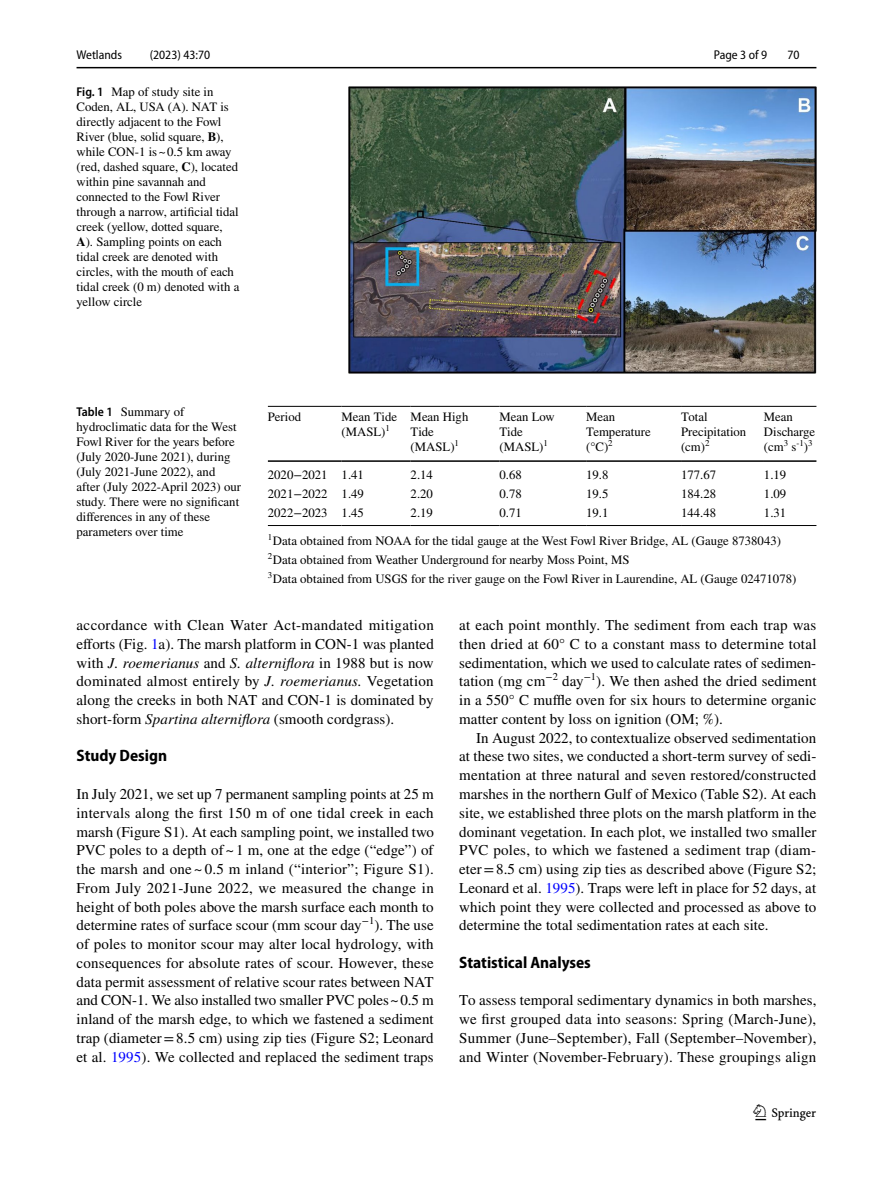
<style>
.page{position:relative;width:893px;height:1187px;background:#fff}
.page>*{position:absolute;margin:0;border:0;box-sizing:border-box;transform-origin:0 0}
.t1{font:22.5px "Springnew Regular 3";color:#000}
.t2{font:700 semi-condensed 16.5px "Myriad Pro";color:#000}
.t3{font:15px/18.8px "STIX";letter-spacing:.005em;color:#000;text-align:justify}
.t4{font:12.75px/15px "STIX";color:#000}
.t5{font:semi-condensed 12.75px "Myriad Pro";color:#000}
.s1{font-family:"Myriad Pro";font-weight:600;font-stretch:semi-condensed}
.s2{font-weight:700}
.s3{color:#00f}
.s4{font-style:italic}
</style>
<div class="page">
<hr style="left:77px;top:67px;width:739px;height:1px;background:#000">
<img style="left:349px;top:87px;width:467px;height:286px">
<hr style="left:268px;top:406px;width:74px;height:1px;background:#000">
<hr style="left:268px;top:460px;width:74px;height:2px;background:#000">
<hr style="left:342px;top:406px;width:69px;height:1px;background:#000">
<hr style="left:342px;top:460px;width:69px;height:2px;background:#000">
<hr style="left:411px;top:406px;width:89px;height:1px;background:#000">
<hr style="left:411px;top:460px;width:89px;height:2px;background:#000">
<hr style="left:500px;top:406px;width:86px;height:1px;background:#000">
<hr style="left:500px;top:460px;width:86px;height:2px;background:#000">
<hr style="left:586px;top:406px;width:95px;height:1px;background:#000">
<hr style="left:586px;top:460px;width:95px;height:2px;background:#000">
<hr style="left:681px;top:406px;width:83px;height:1px;background:#000">
<hr style="left:681px;top:460px;width:83px;height:2px;background:#000">
<hr style="left:764px;top:406px;width:52px;height:1px;background:#000">
<hr style="left:764px;top:460px;width:52px;height:2px;background:#000">
<hr style="left:268px;top:525px;width:74px;height:1px;background:#000">
<hr style="left:342px;top:525px;width:69px;height:1px;background:#000">
<hr style="left:411px;top:525px;width:89px;height:1px;background:#000">
<hr style="left:500px;top:525px;width:86px;height:1px;background:#000">
<hr style="left:586px;top:525px;width:95px;height:1px;background:#000">
<hr style="left:681px;top:525px;width:83px;height:1px;background:#000">
<hr style="left:764px;top:525px;width:52px;height:1px;background:#000">
<p class="t5" style="left:77px;top:48px;width:47px">Wetlands</p>
<p class="t5" style="left:150px;top:48px;width:62px">(2023) 43:70</p>
<p class="t4" style="left:77px;top:85px;width:164px"><span class="s1">Fig. 1</span> Map of study site in<br>Coden, AL, USA (A). NAT is directly adjacent to the Fowl<br>River (blue, solid square, <span class="s2">B</span>), while CON-1 is~0.5 km away (red, dashed square, <span class="s2">C</span>), located within pine savannah and connected to the Fowl River through a narrow, artificial tidal creek (yellow, dotted square,<br><span class="s2">A</span>). Sampling points on each tidal creek are denoted with circles, with the mouth of each tidal creek (0 m) denoted with a yellow circle</p>
<p class="t5" style="left:714px;top:48px;width:55px">Page 3 of 9</p>
<p class="t5" style="left:787px;top:48px;width:14px">70</p>
<p class="t4" style="left:77px;top:404px;width:166px"><span class="s1">Table 1</span> Summary of hydroclimatic data for the West<br>Fowl River for the years before (July 2020-June 2021), during (July 2021-June 2022), and after (July 2022-April 2023) our study. There were no significant differences in any of these parameters over time</p>
<p class="t4" style="left:268px;top:410px;width:35px">Period</p>
<p class="t4" style="left:342px;top:410px;width:57px">Mean Tide (MASL)<sup>1</sup></p>
<p class="t4" style="left:411px;top:410px;width:59px">Mean High<br>Tide (MASL)<sup>1</sup></p>
<p class="t4" style="left:499px;top:410px;width:57px">Mean Low<br>Tide (MASL)<sup>1</sup></p>
<p class="t4" style="left:586px;top:410px;width:66px">Mean<br>Temperature (°C)<sup>2</sup></p>
<p class="t4" style="left:681px;top:410px;width:67px">Total<br>Precipitation (cm)<sup>2</sup></p>
<p class="t4" style="left:764px;top:410px;width:53px">Mean<br>Discharge (cm<sup>3</sup> s<sup>-1</sup>)<sup>3</sup></p>
<p class="t4" style="left:268px;top:468px;width:98px">2020−2021 1.41</p>
<p class="t4" style="left:411px;top:468px;width:24px">2.14</p>
<p class="t4" style="left:500px;top:468px;width:24px">0.68</p>
<p class="t4" style="left:586px;top:468px;width:24px">19.8</p>
<p class="t4" style="left:681px;top:468px;width:37px">177.67</p>
<p class="t4" style="left:764px;top:468px;width:24px">1.19</p>
<p class="t4" style="left:268px;top:487px;width:98px">2021−2022 1.49</p>
<p class="t4" style="left:411px;top:487px;width:24px">2.20</p>
<p class="t4" style="left:500px;top:487px;width:24px">0.78</p>
<p class="t4" style="left:586px;top:487px;width:24px">19.5</p>
<p class="t4" style="left:681px;top:487px;width:37px">184.28</p>
<p class="t4" style="left:764px;top:487px;width:24px">1.09</p>
<p class="t4" style="left:268px;top:506px;width:98px">2022−2023 1.45</p>
<p class="t4" style="left:411px;top:506px;width:24px">2.19</p>
<p class="t4" style="left:500px;top:506px;width:24px">0.71</p>
<p class="t4" style="left:586px;top:506px;width:24px">19.1</p>
<p class="t4" style="left:681px;top:506px;width:37px">144.48</p>
<p class="t4" style="left:764px;top:506px;width:24px">1.31</p>
<p class="t4" style="left:268px;top:532px;width:530px;line-height:19.2px"><sup>1</sup>Data obtained from NOAA for the tidal gauge at the West Fowl River Bridge, AL (Gauge 8738043)<br><sup>2</sup>Data obtained from Weather Underground for nearby Moss Point, MS<br><sup>3</sup>Data obtained from USGS for the river gauge on the Fowl River in Laurendine, AL (Gauge 02471078)</p>
<p class="t3" style="left:77px;top:616px;width:359px">accordance with Clean Water Act-mandated mitigation efforts (Fig. <span class="s3">1</span>a). The marsh platform in CON-1 was planted with <span class="s4">J. roemerianus</span> and <span class="s4">S. alterniflora</span> in 1988 but is now dominated almost entirely by <span class="s4">J. roemerianus.</span> Vegetation along the creeks in both NAT and CON-1 is dominated by short-form <span class="s4">Spartina alterniflora</span> (smooth cordgrass).</p>
<p class="t2" style="left:77px;top:746px;width:92px">Study Design</p>
<p class="t3" style="left:77px;top:785px;width:359px">In July 2021, we set up 7 permanent sampling points at 25 m intervals along the first 150 m of one tidal creek in each marsh (Figure S1). At each sampling point, we installed two PVC poles to a depth of ~ 1 m, one at the edge (“edge”) of the marsh and one ~ 0.5 m inland (“interior”; Figure S1).<br>From July 2021-June 2022, we measured the change in height of both poles above the marsh surface each month to determine rates of surface scour (mm scour day<sup>−1</sup>). The use of poles to monitor scour may alter local hydrology, with consequences for absolute rates of scour. However, these data permit assessment of relative scour rates between NAT and CON-1. We also installed two smaller PVC poles~0.5 m inland of the marsh edge, to which we fastened a sediment trap (diameter=8.5 cm) using zip ties (Figure S2; Leonard et al. <span class="s3">1995</span>). We collected and replaced the sediment traps</p>
<p class="t3" style="left:459px;top:616px;width:359px">at each point monthly. The sediment from each trap was then dried at 60° C to a constant mass to determine total sedimentation, which we used to calculate rates of sedimen&shy;tation (mg cm<sup>−2</sup> day<sup>−1</sup>). We then ashed the dried sediment in a 550° C muffle oven for six hours to determine organic matter content by loss on ignition (OM; %).</p>
<p class="t3" style="left:459px;top:729px;width:359px;text-indent:17px">In August 2022, to contextualize observed sedimentation at these two sites, we conducted a short-term survey of sedi&shy;mentation at three natural and seven restored/constructed marshes in the northern Gulf of Mexico (Table S2). At each site, we established three plots on the marsh platform in the dominant vegetation. In each plot, we installed two smaller PVC poles, to which we fastened a sediment trap (diam&shy;eter=8.5 cm) using zip ties as described above (Figure S2; Leonard et al. <span class="s3">1995</span>). Traps were left in place for 52 days, at which point they were collected and processed as above to determine the total sedimentation rates at each site.</p>
<p class="t2" style="left:459px;top:953px;width:133px">Statistical Analyses</p>
<p class="t3" style="left:459px;top:991px;width:359px">To assess temporal sedimentary dynamics in both marshes, we first grouped data into seasons: Spring (March-June), Summer (June–September), Fall (September–November), and Winter (November-February). These groupings align</p>
<h1 class="t1" style="left:755px;top:1104px;width:62px">1 3</h1>
</div>
